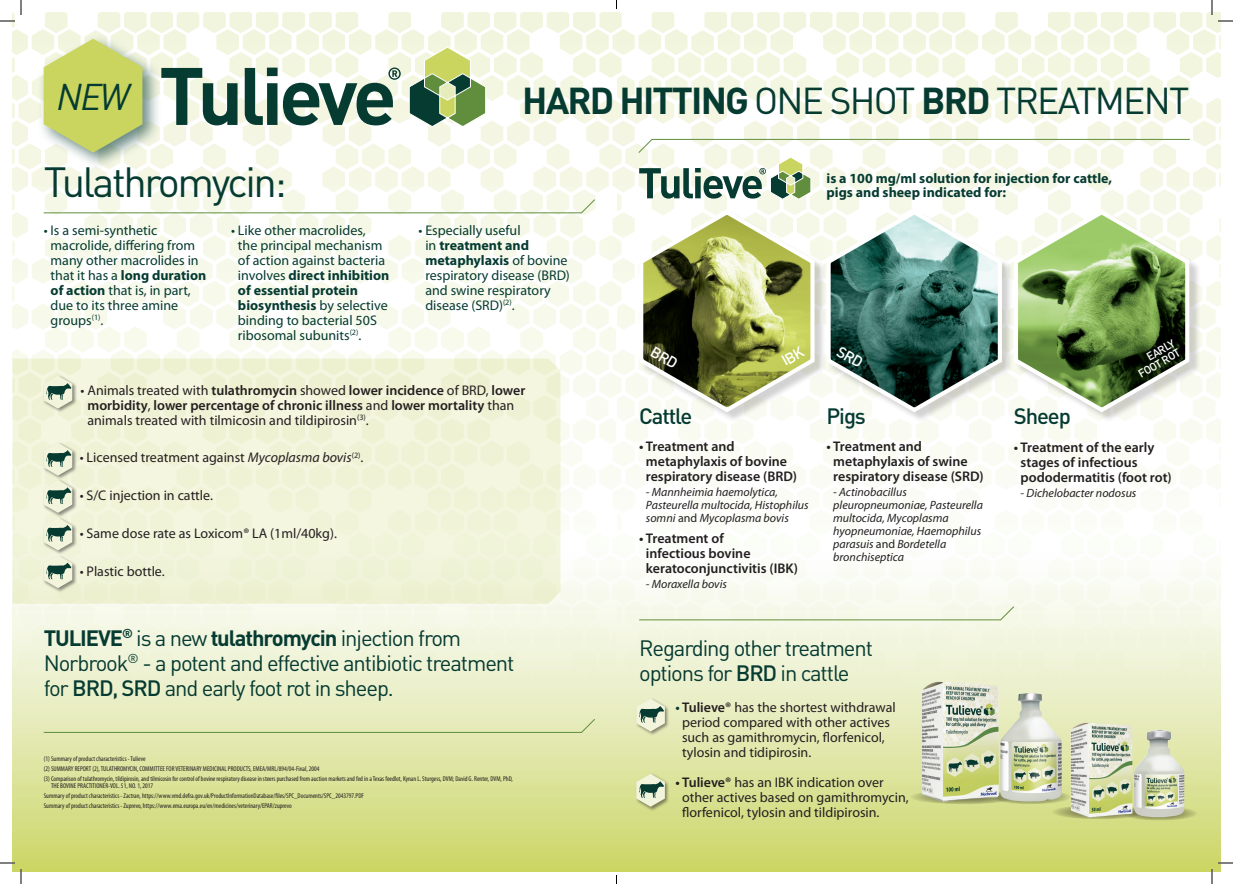
<style>
.page{position:relative;width:1233px;height:884px;background:#fff}
.page>*{position:absolute;margin:0;border:0;box-sizing:border-box;transform-origin:0 0}
.t1{font:41.7px "DIN";letter-spacing:-.06em;color:#063b32}
.t2{font:37px "DIN";letter-spacing:-.05em;color:#063b32}
.t3{font:italic 36.8px "DIN";color:#063b32}
.t4{font:22px/25px "DIN";letter-spacing:-.05em;color:#063b32}
.t5{font:500 22px "DIN";letter-spacing:-.05em;color:#063b32}
.t6{font:14px/15px "Myriad Pro";color:#063b32}
.t7{font:600 14px/15px "Myriad Pro";color:#231f20}
.t8{font:14px/15px "Myriad Pro";color:#231f20}
.t9{font:700 14px/14px "Myriad Pro";color:#063b32}
.t10{font:italic 12px/13px "Myriad Pro";color:#231f20}
.t11{font:500 11.2px/10.8px "DIN";color:#fff;text-align:right}
.t12{font:condensed 7px/9.8px "Myriad Pro";color:#231f20}
.s1{font-weight:700}
.s2{font-weight:400}
.s3{font-style:italic}
.s4{font-weight:500}
.s5{font-style:normal}
.s6{font-weight:600;color:#063b32}
.s7{font-weight:600}
</style>
<div class="page">
<div style="left:616px;top:12px;width:604px;height:859px;background:#fbfdf7"></div>
<div style="left:616px;top:546px;width:604px;height:325px;background:linear-gradient(to bottom,#fff,#ced76f)"></div>
<div style="left:12px;top:546px;width:604px;height:325px;background:linear-gradient(to bottom,#fff,#ced76f)"></div>
<div style="left:12px;top:415px;width:548px;height:189px;background:#f0f3d8"></div>
<div style="left:640px;top:212px;width:186px;height:211px;background:#fdfdfb"></div>
<div style="left:635px;top:698px;width:35px;height:38px;background:#231f20;opacity:.5"></div>
<svg style="left:636px;top:698px;width:29px;height:33px"></svg>
<div style="left:635px;top:773px;width:35px;height:38px;background:#231f20;opacity:.5"></div>
<svg style="left:636px;top:774px;width:29px;height:33px"></svg>
<div style="left:43px;top:442px;width:34px;height:38px;background:#231f20;opacity:.5"></div>
<div style="left:43px;top:479px;width:34px;height:39px;background:#231f20;opacity:.5"></div>
<div style="left:43px;top:517px;width:34px;height:38px;background:#231f20;opacity:.5"></div>
<div style="left:43px;top:554px;width:34px;height:39px;background:#231f20;opacity:.5"></div>
<svg style="left:44px;top:443px;width:28px;height:145px;background:#becab4"></svg>
<svg style="left:43px;top:719px;width:552px;height:14px;background:#dbe4b0"></svg>
<svg style="left:639px;top:606px;width:375px;height:14px"></svg>
<div style="left:828px;top:212px;width:185px;height:211px;background:#231f20;opacity:.2"></div>
<div style="left:1015px;top:212px;width:185px;height:211px;background:#231f20;opacity:.2"></div>
<svg style="left:909px;top:790px;width:109px;height:14px"></svg>
<svg style="left:990px;top:790px;width:81px;height:14px"></svg>
<img style="left:921px;top:682px;width:78px;height:120px">
<img style="left:1000px;top:693px;width:61px;height:108px">
<svg style="left:1051px;top:805px;width:96px;height:14px"></svg>
<svg style="left:1121px;top:806px;width:76px;height:14px"></svg>
<img style="left:1070px;top:723px;width:62px;height:95px">
<img style="left:1134px;top:730px;width:50px;height:87px">
<svg style="left:1218px;top:862px;width:15px;height:2px"></svg>
<svg style="left:0;top:862px;width:22px;height:22px"></svg>
<svg style="left:1211px;top:869px;width:1px;height:15px"></svg>
<svg style="left:0;top:0;width:1233px;height:415px"></svg>
<h3 class="t3" style="left:57px;top:74px;width:74px">NEW</h3>
<h1 class="t1" style="left:44px;top:156px;width:245px">Tulathromycin:</h1>
<h2 class="t2" style="left:522px;top:77px;width:668px"><span class="s1">HARD HITTING</span> ONE SHOT <span class="s1">BRD</span> TREATMENT</h2>
<h3 class="t9" style="left:826px;top:171px;width:287px">is a 100 mg/ml solution for injection for cattle, pigs and sheep indicated for:</h3>
<h3 class="t6" style="left:51px;top:222px;width:157px;text-indent:-7px">• Is a semi-synthetic macrolide, differing from many other macrolides in that it has a <span class="s1">long duration of action</span> that is, in part, due to its three amine groups<sup>(1)</sup>.</h3>
<h3 class="t6" style="left:238px;top:222px;width:153px;text-indent:-7px">• Like other macrolides,<br>the principal mechanism of action against bacteria involves <span class="s1">direct inhibition of essential protein biosynthesis</span> by selective binding to bacterial 50S ribosomal subunits<sup>(2)</sup>.</h3>
<h3 class="t6" style="left:425px;top:222px;width:146px;text-indent:-7px">• Especially useful<br>in <span class="s1">treatment and metaphylaxis</span> of bovine respiratory disease (BRD) and swine respiratory disease (SRD)<sup>(2)</sup>.</h3>
<h3 class="t7" style="left:87px;top:382px;width:439px;text-indent:-7px"><span class="s2">• Animals treated with</span> tulathromycin <span class="s2">showed</span> lower incidence <span class="s2">of BRD,</span> lower morbidity<span class="s2">,</span> lower percentage of chronic illness <span class="s2">and</span> lower mortality <span class="s2">than animals treated with tilmicosin and tildipirosin</span><sup>(3)</sup><span class="s2">.</span></h3>
<h3 class="t8" style="left:80px;top:450px;width:285px">• Licensed treatment against <span class="s3">Mycoplasma bovis</span><sup>(2)</sup>.</h3>
<h3 class="t8" style="left:80px;top:488px;width:135px">• S/C injection in cattle.</h3>
<h3 class="t8" style="left:80px;top:525px;width:259px">• Same dose rate as Loxicom® LA (1ml/40kg).</h3>
<h3 class="t8" style="left:80px;top:563px;width:87px">• Plastic bottle.</h3>
<h3 class="t4" style="left:44px;top:625px;width:472px"><span class="s1">TULIEVE</span><sup>®</sup> is a new <span class="s1">tulathromycin</span> injection from<br>Norbrook<sup>®</sup> - a potent and effective antibiotic treatment for <span class="s4">BRD, SRD</span> and early foot rot in sheep.</h3>
<p class="t12" style="left:44px;top:754px;width:471px">(1) Summary of product characteristics - Tulieve<br>(2) SUMMARY REPORT (2), TULATHROMYCIN, COMMITTEE FOR VETERINARY MEDICINAL PRODUCTS, EMEA/MRL/894/04-Final, 2004<br>(3) Comparison of tulathromycin, tildipirosin, and tilmicosin for control of bovine respiratory disease in steers purchased from auction markets and fed in a Texas feedlot, Kynan L. Sturgess, DVM; David G. Renter, DVM, PhD,</p>
<p class="t12" style="left:44px;top:781px;width:322px;text-indent:7px">THE BOVINE PRACTITIONER-VOL. 51, NO. 1, 2017<br>Summary of product characteristics - Zactran, https://www.vmd.defra.gov.uk/ProductInformationDatabase/files/SPC_Documents/SPC_2043797.PDF<br>Summary of product characteristics - Zuprevo, https://www.ema.europa.eu/en/medicines/veterinary/EPAR/zuprevo</p>
<h3 class="t5" style="left:639px;top:402px;width:55px">Cattle</h3>
<h3 class="t5" style="left:826px;top:402px;width:41px">Pigs</h3>
<h3 class="t5" style="left:1014px;top:402px;width:58px">Sheep</h3>
<h3 class="t11" style="left:1131px;top:360px;width:48px;rotate:-30deg">EARLY<br>FOOT ROT</h3>
<h3 class="t7" style="left:646px;top:439px;width:153px;text-indent:-7px">• Treatment and metaphylaxis of bovine respiratory disease (BRD)</h3>
<h3 class="t10" style="left:646px;top:486px;width:164px">- Mannheimia haemolytica,<br>Pasteurella multocida, Histophilus somni <span class="s5">and</span> Mycoplasma bovis</h3>
<h3 class="t7" style="left:646px;top:531px;width:154px;text-indent:-7px">• Treatment of<br>infectious bovine keratoconjunctivitis (IBK)</h3>
<h3 class="t10" style="left:646px;top:577px;width:83px">- Moraxella bovis</h3>
<h3 class="t7" style="left:833px;top:439px;width:152px;text-indent:-7px">• Treatment and metaphylaxis of swine respiratory disease (SRD)</h3>
<h3 class="t10" style="left:833px;top:486px;width:151px">- Actinobacillus pleuropneumoniae, Pasteurella multocida, Mycoplasma hyopneumoniae, Haemophilus parasuis <span class="s5">and</span> Bordetella bronchiseptica</h3>
<h3 class="t4" style="left:639px;top:635px;width:235px">Regarding other treatment options for <span class="s4">BRD</span> in cattle</h3>
<h3 class="t8" style="left:682px;top:700px;width:215px;text-indent:-7px"><span class="s6">•</span> <span class="s7">Tulieve®</span> has the shortest withdrawal period compared with other actives such as gamithromycin, florfenicol, tylosin and tidipirosin.</h3>
<h3 class="t8" style="left:682px;top:775px;width:228px;text-indent:-7px"><span class="s7">• Tulieve®</span> has an IBK indication over other actives based on gamithromycin, florfenicol, tylosin and tildipirosin.</h3>
<h3 class="t7" style="left:1020px;top:439px;width:153px;text-indent:-7px">• Treatment of the early stages of infectious pododermatitis (foot rot)</h3>
<h3 class="t10" style="left:1020px;top:486px;width:117px">- Dichelobacter nodosus</h3>
</div>
